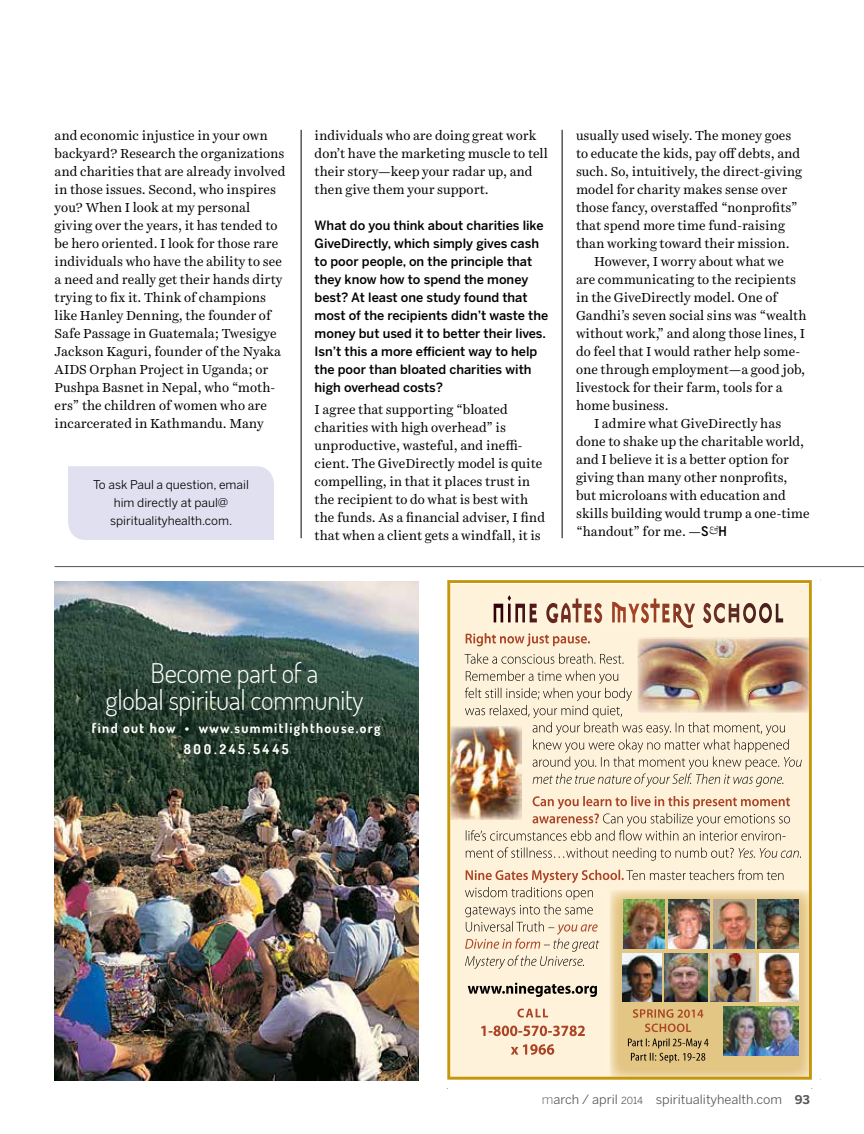
<style>
.page{position:relative;width:864px;height:1134px;background:#fff}
.page>*{position:absolute;margin:0;border:0;box-sizing:border-box;transform-origin:0 0}
.t1{font:300 27px/27px "Dosis";letter-spacing:-.01em;color:#fff;text-align:center}
.t2{font:700 13.5px/21px "Dosis";letter-spacing:.1em;color:#fff;text-align:center}
.t3{font:13.2px/18px "Harriet Text";color:#000}
.t4{font:500 12.75px/18px "Benton Sans";color:#000}
.t5{font:12.75px "Benton Sans";color:#58595b}
.t6{font:12px/18px "Benton Sans";color:#000;text-align:center}
.s1{font-family:"Benton Sans Cond";font-weight:500}
.s2{font-family:"Miller Display";font-weight:300;font-style:italic;font-size:12px}
.s3{font-weight:300}
.s4{font-size:9.75px}
.s5{font-weight:700;font-size:12px}
</style>
<div class="page">
<hr style="left:55px;top:566px;width:809px;height:1px;background:#636466">
<div style="left:68px;top:466px;width:206px;height:74px;background:#e0e0f1"></div>
<hr style="left:301px;top:130px;width:1px;height:408px;background:#000">
<hr style="left:562px;top:130px;width:1px;height:408px;background:#000">
<img style="left:54px;top:581px;width:364px;height:500px">
<div style="left:450px;top:584px;width:361px;height:496px;background:#fff2db"></div>
<img style="left:451px;top:726px;width:70px;height:93px">
<svg style="left:511px;top:1044px;width:43px;height:11px"></svg>
<svg style="left:481px;top:1026px;width:104px;height:10px"></svg>
<svg style="left:517px;top:1009px;width:31px;height:9px"></svg>
<svg style="left:468px;top:983px;width:129px;height:14px"></svg>
<img style="left:610px;top:890px;width:198px;height:186px">
<img style="left:784px;top:900px;width:15px;height:48px">
<img style="left:623px;top:969px;width:38px;height:33px">
<img style="left:759px;top:953px;width:40px;height:49px">
<img style="left:711px;top:969px;width:45px;height:33px">
<img style="left:664px;top:969px;width:44px;height:33px">
<img style="left:723px;top:1007px;width:76px;height:48px">
<img style="left:465px;top:870px;width:319px;height:99px">
<svg style="left:466px;top:847px;width:335px;height:14px"></svg>
<svg style="left:466px;top:796px;width:324px;height:45px"></svg>
<svg style="left:465px;top:671px;width:337px;height:116px"></svg>
<svg style="left:465px;top:653px;width:159px;height:11px"></svg>
<svg style="left:466px;top:633px;width:124px;height:13px"></svg>
<img style="left:637px;top:637px;width:171px;height:76px">
<img style="left:484px;top:597px;width:300px;height:41px">
<img style="left:485px;top:633px;width:102px;height:5px">
<img style="left:637px;top:637px;width:156px;height:1px">
<svg style="left:508px;top:595px;width:275px;height:28px"></svg>
<svg style="left:628px;top:1038px;width:81px;height:25px"></svg>
<svg style="left:645px;top:1024px;width:46px;height:8px"></svg>
<svg style="left:633px;top:1009px;width:70px;height:9px"></svg>
<div style="left:447px;top:580px;width:365px;height:500px;border:3px solid #c4960c"></div>
<p class="t3" style="left:55px;top:126px;width:232px">and economic injustice in your own backyard? Research the organizations and charities that are already involved in those issues. Second, who inspires you? When I look at my personal giving over the years, it has tended to be hero oriented. I look for those rare individuals who have the ability to see a need and really get their hands dirty trying to fix it. Think of champions like Hanley Denning, the founder of Safe Passage in Guatemala; Twesigye Jackson Kaguri, founder of the Nyaka AIDS Orphan Project in Uganda; or Pushpa Basnet in Nepal, who “moth&shy;ers” the children of women who are incarcerated in Kathmandu. Many</p>
<p class="t3" style="left:315px;top:126px;width:235px">individuals who are doing great work don’t have the marketing muscle to tell their story—keep your radar up, and then give them your support.</p>
<p class="t4" style="left:315px;top:216px;width:235px">What do you think about charities like GiveDirectly, which simply gives cash to poor people, on the principle that they know how to spend the money best? At least one study found that most of the recipients didn’t waste the money but used it to better their lives.<br>Isn’t this a more efficient way to help the poor than bloated charities with high overhead costs?</p>
<p class="t3" style="left:315px;top:401px;width:232px">I agree that supporting “bloated charities with high overhead” is unproductive, wasteful, and ineffi&shy;cient. The GiveDirectly model is quite compelling, in that it places trust in the recipient to do what is best with the funds. As a financial adviser, I find that when a client gets a windfall, it is</p>
<p class="t6" style="left:93px;top:476px;width:157px">To ask Paul a question, email him directly at paul@ spiritualityhealth.com.</p>
<p class="t3" style="left:576px;top:126px;width:217px">usually used wisely. The money goes</p>
<p class="t3" style="left:576px;top:144px;width:226px">to educate the kids, pay off debts, and</p>
<p class="t3" style="left:576px;top:162px;width:228px">such. So, intuitively, the direct-giving</p>
<p class="t3" style="left:576px;top:180px;width:213px">model for charity makes sense over</p>
<p class="t3" style="left:576px;top:198px;width:223px">those fancy, overstaffed “nonprofits”</p>
<p class="t3" style="left:576px;top:216px;width:210px">that spend more time fund-raising</p>
<p class="t3" style="left:576px;top:234px;width:215px">than working toward their mission.</p>
<p class="t3" style="left:594px;top:252px;width:192px">However, I worry about what we</p>
<p class="t3" style="left:576px;top:270px;width:222px">are communicating to the recipients</p>
<p class="t3" style="left:576px;top:288px;width:203px">in the GiveDirectly model. One of</p>
<p class="t3" style="left:576px;top:306px;width:232px">Gandhi’s seven social sins was “wealth</p>
<p class="t3" style="left:576px;top:324px;width:231px">without work,” and along those lines, I</p>
<p class="t3" style="left:576px;top:342px;width:226px">do feel that I would rather help some-</p>
<p class="t3" style="left:576px;top:360px;width:231px">one through employment—a good job,</p>
<p class="t3" style="left:576px;top:378px;width:208px">livestock for their farm, tools for a</p>
<p class="t3" style="left:576px;top:396px;width:94px">home business.</p>
<p class="t3" style="left:594px;top:414px;width:189px">I admire what GiveDirectly has</p>
<p class="t3" style="left:576px;top:432px;width:230px">done to shake up the charitable world,</p>
<p class="t3" style="left:576px;top:450px;width:215px">and I believe it is a better option for</p>
<p class="t3" style="left:576px;top:468px;width:213px">giving than many other nonprofits,</p>
<p class="t3" style="left:576px;top:486px;width:211px">but microloans with education and</p>
<p class="t3" style="left:576px;top:504px;width:235px">skills building would trump a one-time</p>
<p class="t3" style="left:576px;top:522px;width:152px">“handout” for me. —<span class="s1">S</span><span class="s2">&amp;</span><span class="s1">H</span></p>
<h1 class="t1" style="left:106px;top:659px;width:259px">Become part of a<br>global spiritual community</h1>
<p class="t2" style="left:92px;top:717px;width:290px">find out how • www.summitlighthouse.org<br>800.245.5445</p>
<p class="t5" style="left:542px;top:1091px;width:270px"><span class="s3">m</span>arch / april <span class="s4">2014</span> spiritualityhealth.com <span class="s5">93</span></p>
</div>
